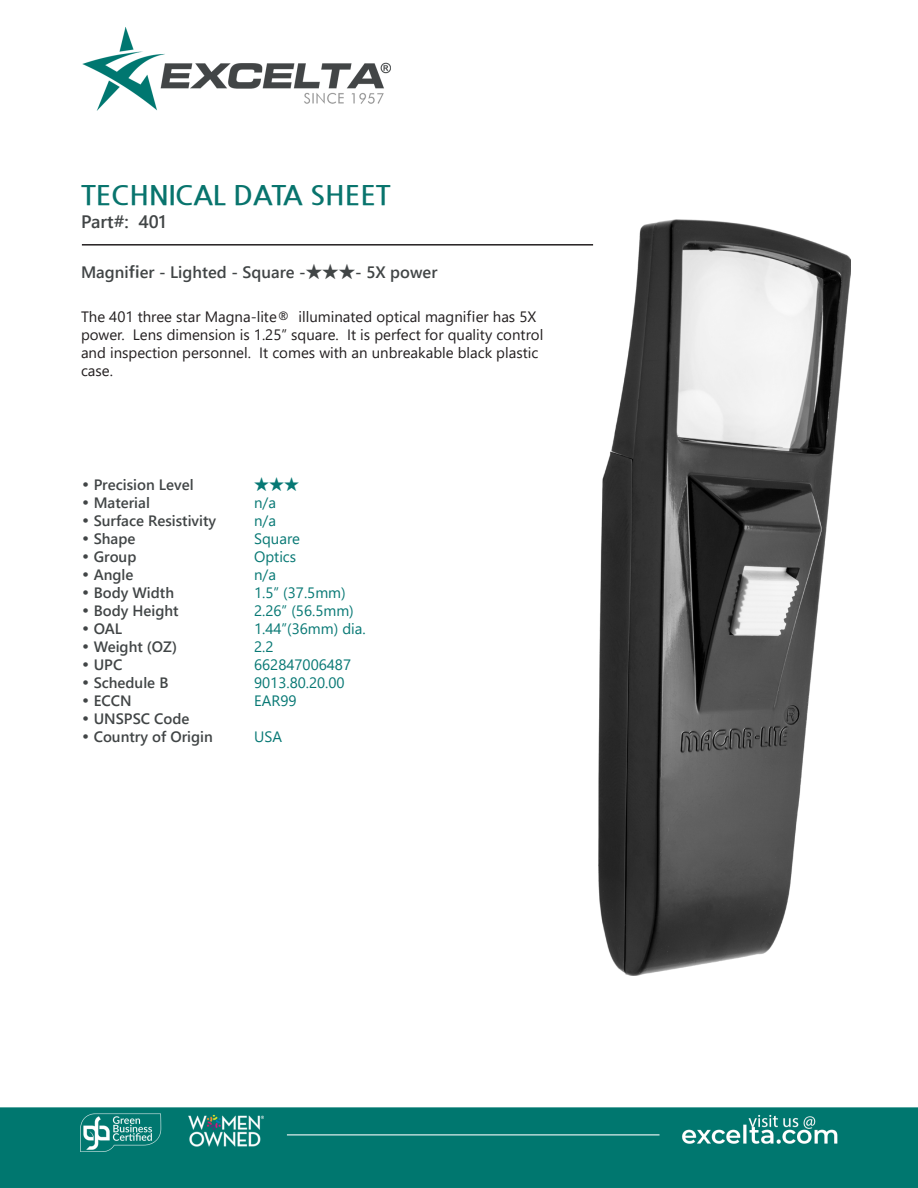
<style>
.page{position:relative;width:918px;height:1188px;background:#fff}
.page>*{position:absolute;margin:0;border:0;box-sizing:border-box;transform-origin:0 0}
.t1{font:700 27px "Nanum Gothic";color:#08746d}
.t2{font:700 18px "Yu Gothic UI";color:#414546}
.t3{font:700 16.5px "Yu Gothic UI";color:#414546}
.t4{font:15px/18px "Yu Gothic UI";color:#231f20}
.CT_s_CTM{font:700 15px "Yu Gothic UI";color:#414546}
.CT_s_CTM-2{font:15px "Yu Gothic UI";color:#077874}
.s1{font-family:"Century Gothic";font-weight:400}
</style>
<div class="page">
<img style="left:0;top:27px;width:918px;height:1161px">
<hr style="left:82px;top:244px;width:511px;height:2px;background:#231f20">
<img style="left:598px;top:220px;width:252px;height:756px">
<p class="t1" style="left:81px;top:182px;width:311px">TECHNICAL DATA SHEET</p>
<p class="t2" style="left:81px;top:212px;width:87px">Part#: 401</p>
<p class="t3" style="left:81px;top:262px;width:358px">Magnifier - Lighted - Square -★★★- 5X power</p>
<p class="t4" style="left:81px;top:306px;width:464px">The 401 three star Magna-lite® illuminated optical magnifier has 5X power. Lens dimension is 1.25” square. It is perfect for quality control and inspection personnel. It comes with an unbreakable black plastic case.</p>
<p class="CT_s_CTM" style="left:81px;top:476px;width:114px"><span class="s1">•</span> Precision Level</p>
<p class="CT_s_CTM-2" style="left:254px;top:471px;width:46px">★★★</p>
<p class="CT_s_CTM" style="left:81px;top:494px;width:70px"><span class="s1">•</span> Material</p>
<p class="CT_s_CTM-2" style="left:254px;top:489px;width:23px">n/a</p>
<p class="CT_s_CTM" style="left:81px;top:512px;width:137px"><span class="s1">•</span> Surface Resistivity</p>
<p class="CT_s_CTM-2" style="left:254px;top:507px;width:23px">n/a</p>
<p class="CT_s_CTM" style="left:81px;top:530px;width:56px"><span class="s1">•</span> Shape</p>
<p class="CT_s_CTM-2" style="left:254px;top:525px;width:47px">Square</p>
<p class="CT_s_CTM" style="left:81px;top:548px;width:57px"><span class="s1">•</span> Group</p>
<p class="CT_s_CTM-2" style="left:254px;top:543px;width:44px">Optics</p>
<p class="CT_s_CTM" style="left:81px;top:566px;width:54px"><span class="s1">•</span> Angle</p>
<p class="CT_s_CTM-2" style="left:254px;top:561px;width:23px">n/a</p>
<p class="CT_s_CTM" style="left:81px;top:584px;width:95px"><span class="s1">•</span> Body Width</p>
<p class="CT_s_CTM-2" style="left:254px;top:579px;width:93px">1.5” (37.5mm)</p>
<p class="CT_s_CTM" style="left:81px;top:602px;width:99px"><span class="s1">•</span> Body Height</p>
<p class="CT_s_CTM-2" style="left:254px;top:597px;width:101px">2.26” (56.5mm)</p>
<p class="CT_s_CTM" style="left:81px;top:620px;width:43px"><span class="s1">•</span> OAL</p>
<p class="CT_s_CTM-2" style="left:254px;top:615px;width:113px">1.44”(36mm) dia.</p>
<p class="CT_s_CTM" style="left:81px;top:638px;width:98px"><span class="s1">•</span> Weight (OZ)</p>
<p class="CT_s_CTM-2" style="left:254px;top:633px;width:21px">2.2</p>
<p class="CT_s_CTM" style="left:81px;top:656px;width:43px"><span class="s1">•</span> UPC</p>
<p class="CT_s_CTM-2" style="left:254px;top:651px;width:99px">662847006487</p>
<p class="CT_s_CTM" style="left:81px;top:674px;width:89px"><span class="s1">•</span> Schedule B</p>
<p class="CT_s_CTM-2" style="left:254px;top:669px;width:92px">9013.80.20.00</p>
<p class="CT_s_CTM" style="left:81px;top:692px;width:52px"><span class="s1">•</span> ECCN</p>
<p class="CT_s_CTM-2" style="left:254px;top:687px;width:44px">EAR99</p>
<p class="CT_s_CTM" style="left:81px;top:710px;width:110px"><span class="s1">•</span> UNSPSC Code</p>
<p class="CT_s_CTM" style="left:81px;top:728px;width:133px"><span class="s1">•</span> Country of Origin</p>
<p class="CT_s_CTM-2" style="left:254px;top:723px;width:29px">USA</p>
</div>
